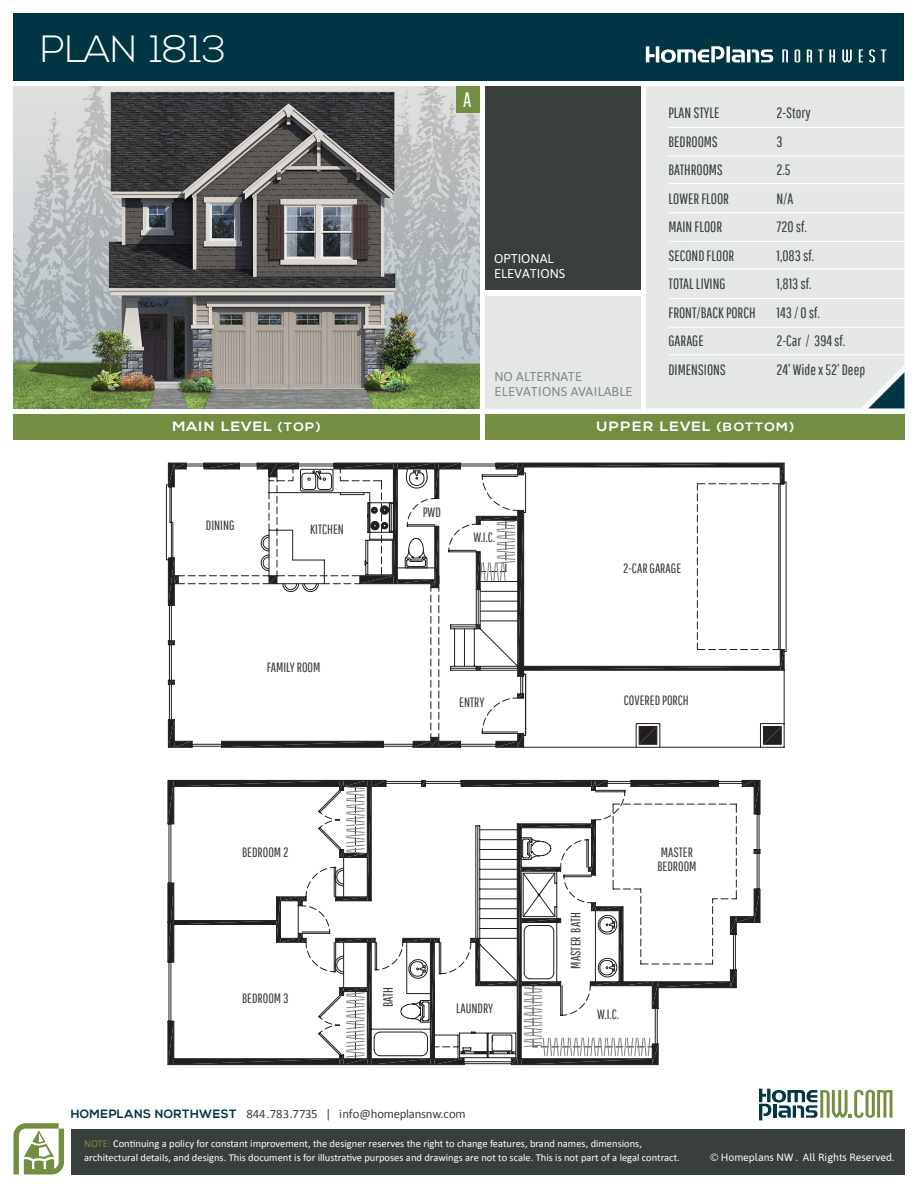
<style>
.page{position:relative;width:918px;height:1188px;background:#fff}
.page>*{position:absolute;margin:0;border:0;box-sizing:border-box;transform-origin:0 0}
.t1{font:300 37.95px "Nexa";color:#fff}
.t2{font:20.85px "Pathway Gothic One";color:#fff}
.t3{font:15px "Pathway Gothic One";color:#393f3d}
.t4{font:13.5px/13.5px "Pathway Gothic One";color:#393f3d}
.t5{font:700 13.5px "Nexa";letter-spacing:.09em;color:#fff;scale:1.11 1}
.t6{font:700 13.5px "Nexa";letter-spacing:.06em;color:#fff;scale:1.11 1}
.t7{font:12.75px "Calibri";letter-spacing:-.02em;color:#393f3d}
.t8{font:12.75px "Asap";letter-spacing:.02em;color:#808784}
.t9{font:12.75px "Asap";color:#fff}
.t10{font:12.75px "Asap";color:#808784}
.t11{font:10.5px/13.5px "Calibri";color:#fff}
.t12{font:10.5px "Asap";color:#fff}
.s1{font-size:12.15px}
.s2{font-family:"Nexa";font-weight:700;font-size:12px;color:#003644}
.s3{color:#738e41}
</style>
<div class="page">
<div style="left:14px;top:14px;width:890px;height:67px;background:#003644"></div>
<div style="left:71px;top:1129px;width:833px;height:45px;background:#393f3d"></div>
<svg style="left:14px;top:1123px;width:50px;height:52px"></svg>
<svg style="left:759px;top:1089px;width:134px;height:31px"></svg>
<svg style="left:818px;top:49px;width:5px;height:13px"></svg>
<svg style="left:842px;top:49px;width:10px;height:13px"></svg>
<svg style="left:869px;top:49px;width:6px;height:14px"></svg>
<svg style="left:795px;top:49px;width:5px;height:14px"></svg>
<svg style="left:807px;top:49px;width:5px;height:13px"></svg>
<svg style="left:829px;top:49px;width:6px;height:13px"></svg>
<svg style="left:859px;top:49px;width:4px;height:13px"></svg>
<svg style="left:782px;top:49px;width:6px;height:13px"></svg>
<svg style="left:881px;top:49px;width:5px;height:13px"></svg>
<svg style="left:646px;top:46px;width:127px;height:17px"></svg>
<img style="left:14px;top:86px;width:466px;height:322px">
<div style="left:456px;top:86px;width:23px;height:27px;background:#738e41"></div>
<div style="left:646px;top:86px;width:258px;height:322px;background:#e5e7e7"></div>
<hr style="left:669px;top:127px;width:240px;height:1px;background:#fff">
<hr style="left:669px;top:156px;width:240px;height:1px;background:#fff">
<hr style="left:669px;top:183px;width:236px;height:1px;background:#fff">
<svg style="left:868px;top:372px;width:36px;height:36px"></svg>
<hr style="left:669px;top:212px;width:240px;height:1px;background:#fff">
<hr style="left:669px;top:241px;width:240px;height:1px;background:#fff">
<hr style="left:669px;top:268px;width:236px;height:1px;background:#fff">
<hr style="left:669px;top:298px;width:240px;height:1px;background:#fff">
<hr style="left:669px;top:327px;width:240px;height:1px;background:#fff">
<hr style="left:669px;top:354px;width:236px;height:1px;background:#fff">
<div style="left:485px;top:414px;width:419px;height:25px;background:#738e41"></div>
<div style="left:14px;top:414px;width:466px;height:25px;background:#738e41"></div>
<div style="left:485px;top:296px;width:155px;height:113px;background:#e5e7e7"></div>
<div style="left:485px;top:86px;width:155px;height:204px;background:#393f3d"></div>
<svg style="left:166px;top:462px;width:619px;height:286px"></svg>
<svg style="left:364px;top:676px;width:418px;height:72px"></svg>
<svg style="left:639px;top:726px;width:18px;height:18px"></svg>
<svg style="left:763px;top:726px;width:18px;height:18px"></svg>
<svg style="left:168px;top:641px;width:6px;height:4px"></svg>
<svg style="left:168px;top:680px;width:6px;height:4px"></svg>
<svg style="left:168px;top:558px;width:10px;height:47px"></svg>
<svg style="left:168px;top:720px;width:24px;height:27px"></svg>
<svg style="left:222px;top:741px;width:162px;height:6px"></svg>
<svg style="left:413px;top:737px;width:48px;height:10px"></svg>
<svg style="left:496px;top:733px;width:28px;height:14px"></svg>
<svg style="left:168px;top:463px;width:18px;height:24px"></svg>
<svg style="left:204px;top:463px;width:35px;height:6px"></svg>
<svg style="left:518px;top:694px;width:6px;height:4px"></svg>
<svg style="left:257px;top:462px;width:527px;height:214px"></svg>
<svg style="left:168px;top:780px;width:592px;height:285px"></svg>
<svg style="left:346px;top:787px;width:304px;height:270px"></svg>
<p class="t1" style="left:40px;top:28px;width:187px">PLAN 1813</p>
<p class="t2" style="left:463px;top:87px;width:10px">A</p>
<p class="t9" style="left:494px;top:251px;width:61px">OPTIONAL</p>
<p class="t9" style="left:494px;top:266px;width:73px">ELEVATIONS</p>
<p class="t10" style="left:495px;top:369px;width:89px">NO ALTERNATE</p>
<p class="t8" style="left:495px;top:384px;width:139px">ELEVATIONS AVAILABLE</p>
<p class="t3" style="left:669px;top:104px;width:53px">PLAN STYLE</p>
<p class="t3" style="left:777px;top:104px;width:36px">2-Story</p>
<p class="t3" style="left:669px;top:132px;width:51px">BEDROOMS</p>
<p class="t3" style="left:777px;top:132px;width:8px">3</p>
<p class="t3" style="left:669px;top:161px;width:56px">BATHROOMS</p>
<p class="t3" style="left:777px;top:161px;width:16px">2.5</p>
<p class="t3" style="left:669px;top:189px;width:62px">LOWER FLOOR</p>
<p class="t3" style="left:777px;top:189px;width:19px">N/A</p>
<p class="t3" style="left:669px;top:218px;width:55px">MAIN FLOOR</p>
<p class="t3" style="left:777px;top:218px;width:32px">720 sf.</p>
<p class="t3" style="left:669px;top:246px;width:67px">SECOND FLOOR</p>
<p class="t3" style="left:777px;top:246px;width:39px">1,083 sf.</p>
<p class="t3" style="left:669px;top:275px;width:59px">TOTAL LIVING</p>
<p class="t3" style="left:777px;top:275px;width:37px">1,813 sf.</p>
<p class="t3" style="left:669px;top:303px;width:89px">FRONT/BACK PORCH</p>
<p class="t3" style="left:777px;top:303px;width:45px">143 / 0 sf.</p>
<p class="t3" style="left:669px;top:332px;width:37px">GARAGE</p>
<p class="t3" style="left:777px;top:332px;width:70px">2-Car / 394 sf.</p>
<p class="t3" style="left:669px;top:360px;width:59px">DIMENSIONS</p>
<p class="t3" style="left:777px;top:360px;width:90px">24’ Wide x 52’ Deep</p>
<p class="t6" style="left:172px;top:419px;width:135px">MAIN LEVEL <span class="s1">(TOP)</span></p>
<p class="t5" style="left:596px;top:419px;width:180px">UPPER LEVEL <span class="s1">(BOTTOM)</span></p>
<p class="t4" style="left:206px;top:518px;width:30px">DINING</p>
<p class="t4" style="left:310px;top:522px;width:35px">KITCHEN</p>
<p class="t4" style="left:267px;top:660px;width:55px">FAMILY ROOM</p>
<p class="t4" style="left:423px;top:505px;width:20px">PWD</p>
<p class="t4" style="left:473px;top:531px;width:23px">W.I.C.</p>
<p class="t4" style="left:459px;top:695px;width:27px">ENTRY</p>
<p class="t4" style="left:623px;top:561px;width:60px">2-CAR GARAGE</p>
<p class="t4" style="left:624px;top:693px;width:66px">COVERED PORCH</p>
<p class="t4" style="left:242px;top:845px;width:48px">BEDROOM 2</p>
<p class="t4" style="left:242px;top:991px;width:48px">BEDROOM 3</p>
<p class="t4" style="left:381px;top:1007px;width:22px;rotate:-90deg">BATH</p>
<p class="t4" style="left:456px;top:1001px;width:39px">LAUNDRY</p>
<p class="t4" style="left:569px;top:969px;width:57px;rotate:-90deg">MASTER BATH</p>
<p class="t4" style="left:597px;top:1007px;width:23px">W.I.C.</p>
<p class="t4" style="left:657px;top:846px;width:41px">MASTER<br>BEDROOM</p>
<p class="t7" style="left:71px;top:1106px;width:396px"><span class="s2">HOMEPLANS NORTHWEST</span> 844.783.7735 | info@homeplansnw.com</p>
<p class="t11" style="left:84px;top:1137px;width:597px"><span class="s3">NOTE:</span> Continuing a policy for constant improvement, the designer reserves the right to change features, brand names, dimensions, architectural details, and designs. This document is for illustrative purposes and drawings are not to scale. This is not part of a legal contract.</p>
<p class="t12" style="left:710px;top:1151px;width:185px">© Homeplans NW . All Rights Reserved.</p>
</div>
